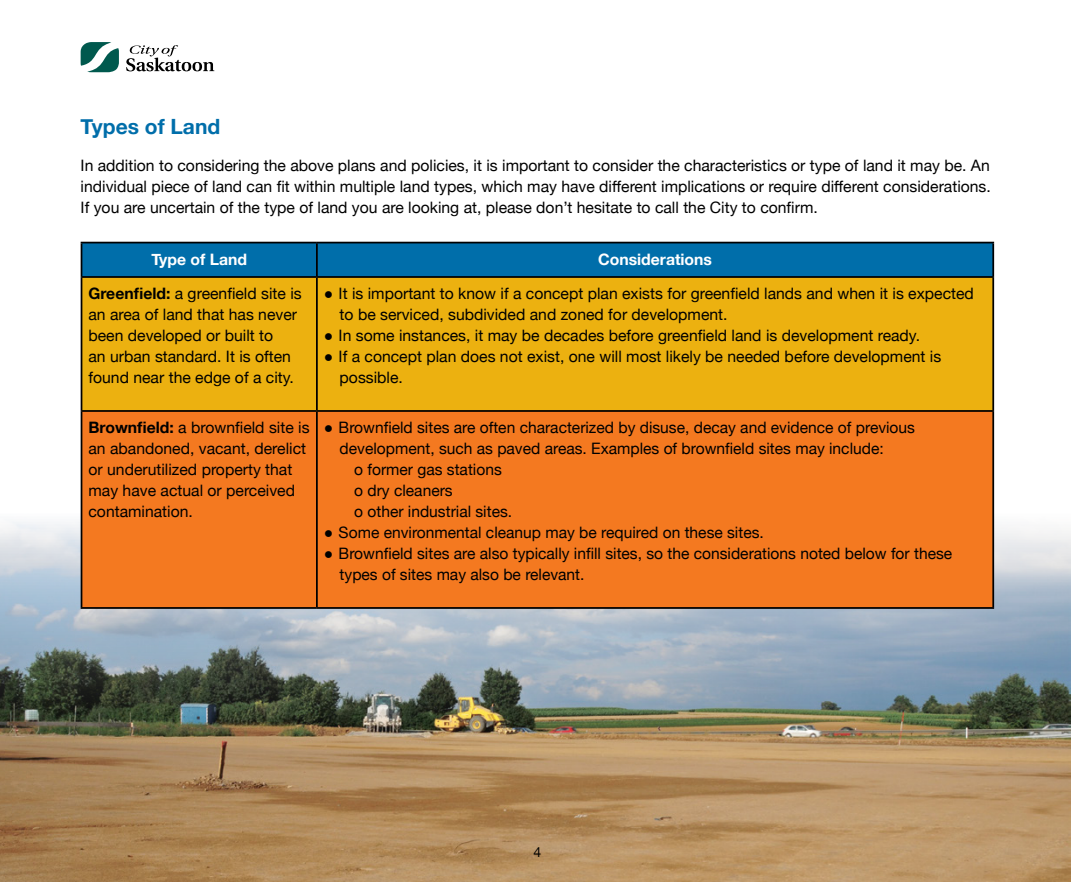
<style>
.page{position:relative;width:1071px;height:882px;background:#fff}
.page>*{position:absolute;margin:0;border:0;box-sizing:border-box;transform-origin:0 0}
.t1{font:700 21px "Helvetica Neue";color:#006eaa}
.t2{font:15.75px/21px "Helvetica Neue";color:#000}
.t3{font:700 15.75px "Helvetica Neue";color:#fff}
.t4{font:14px "Helvetica Neue";color:#000}
.s1{font-weight:700}
.s2{font-family:"Arial";font-weight:900}
</style>
<div class="page">
<svg style="left:81px;top:42px;width:38px;height:30px"></svg>
<svg style="left:126px;top:45px;width:88px;height:26px"></svg>
<img style="left:0;top:508px;width:1071px;height:374px">
<div style="left:82px;top:243px;width:910px;height:33px;background:#006eaa"></div>
<div style="left:82px;top:278px;width:910px;height:132px;background:#ecb110"></div>
<div style="left:82px;top:412px;width:910px;height:195px;background:#f47920"></div>
<hr style="left:81px;top:242px;width:236px;height:1px;background:#000">
<hr style="left:81px;top:243px;width:1px;height:33px;background:#000">
<hr style="left:317px;top:242px;width:677px;height:1px;background:#000">
<hr style="left:316px;top:243px;width:2px;height:33px;background:#000">
<hr style="left:992px;top:243px;width:2px;height:33px;background:#000">
<hr style="left:81px;top:276px;width:236px;height:2px;background:#000">
<hr style="left:81px;top:278px;width:1px;height:132px;background:#000">
<hr style="left:317px;top:276px;width:677px;height:2px;background:#000">
<hr style="left:316px;top:278px;width:2px;height:132px;background:#000">
<hr style="left:992px;top:278px;width:2px;height:132px;background:#000">
<hr style="left:81px;top:410px;width:236px;height:2px;background:#000">
<hr style="left:81px;top:412px;width:1px;height:195px;background:#000">
<hr style="left:317px;top:410px;width:677px;height:2px;background:#000">
<hr style="left:316px;top:412px;width:2px;height:195px;background:#000">
<hr style="left:992px;top:412px;width:2px;height:195px;background:#000">
<hr style="left:81px;top:607px;width:236px;height:2px;background:#000">
<hr style="left:317px;top:607px;width:677px;height:2px;background:#000">
<h1 class="t1" style="left:81px;top:110px;width:141px">Types of Land</h1>
<p class="t2" style="left:81px;top:155px;width:912px;text-align:justify">In addition to considering the above plans and policies, it is important to consider the characteristics or type of land it may be. An individual piece of land can fit within multiple land types, which may have different implications or require different considerations.<br>If you are uncertain of the type of land you are looking at, please don’t hesitate to call the City to confirm.</p>
<p class="t3" style="left:151px;top:247px;width:97px">Type of Land</p>
<p class="t3" style="left:598px;top:247px;width:116px">Considerations</p>
<p class="t2" style="left:89px;top:284px;width:215px"><span class="s1">Greenfield:</span> a greenfield site is an area of land that has never been developed or built to<br>an urban standard. It is often found near the edge of a city.</p>
<p class="t2" style="left:340px;top:284px;width:636px;text-indent:-16px"><span class="s2">●</span> It is important to know if a concept plan exists for greenfield lands and when it is expected to be serviced, subdivided and zoned for development.</p>
<p class="t2" style="left:324px;top:326px;width:598px"><span class="s2">●</span> In some instances, it may be decades before greenfield land is development ready.</p>
<p class="t2" style="left:340px;top:347px;width:603px;text-indent:-16px"><span class="s2">●</span> If a concept plan does not exist, one will most likely be needed before development is possible.</p>
<p class="t2" style="left:89px;top:418px;width:223px"><span class="s1">Brownfield:</span> a brownfield site is an abandoned, vacant, derelict or underutilized property that may have actual or perceived contamination.</p>
<p class="t2" style="left:324px;top:418px;width:593px"><span class="s2">●</span> Brownfield sites are often characterized by disuse, decay and evidence of previous</p>
<p class="t2" style="left:340px;top:439px;width:546px">development, such as paved areas. Examples of brownfield sites may include:</p>
<p class="t2" style="left:354px;top:460px;width:149px">o former gas stations</p>
<p class="t2" style="left:354px;top:481px;width:100px">o dry cleaners</p>
<p class="t2" style="left:354px;top:502px;width:159px">o other industrial sites.</p>
<p class="t2" style="left:324px;top:523px;width:441px"><span class="s2">●</span> Some environmental cleanup may be required on these sites.</p>
<p class="t2" style="left:340px;top:544px;width:614px;text-indent:-16px"><span class="s2">●</span> Brownfield sites are also typically infill sites, so the considerations noted below for these types of sites may also be relevant.</p>
<p class="t4" style="left:533px;top:842px;width:9px">4</p>
</div>
